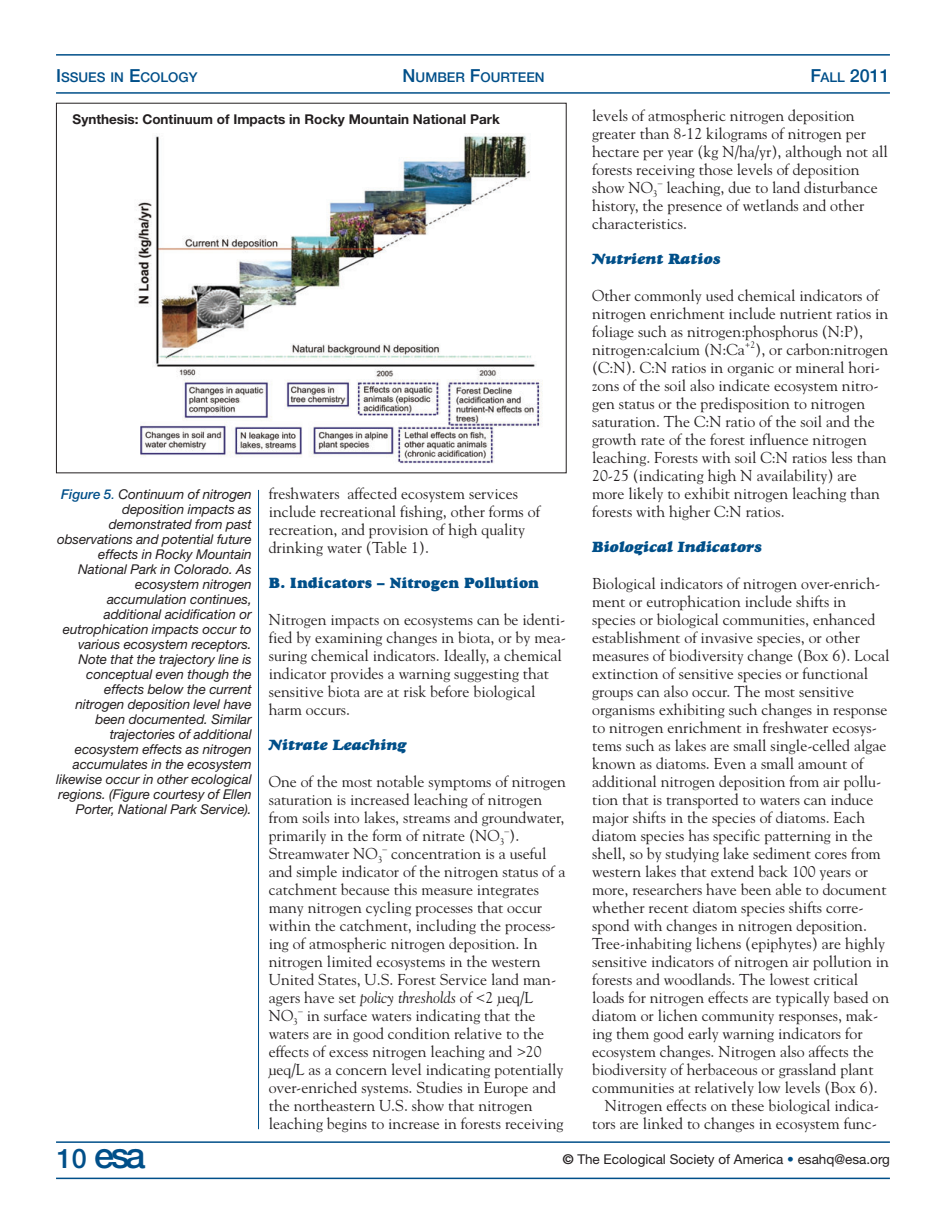
<style>
.page{position:relative;width:946px;height:1218px;background:#fff}
.page>*{position:absolute;margin:0;border:0;box-sizing:border-box;transform-origin:0 0}
.t1{font:500 36px "Helvetica Neue";color:#004f89}
.t2{font:500 18px "Helvetica Neue";color:#004f89}
.t3{font:15.75px/18px "Goudy";color:#231f20}
.t4{font:italic 15px "Goudy Heavyface";color:#004f89}
.t5{font:15px "Goudy Heavyface";color:#004f89}
.t6{font:italic 13.5px/15px "Helvetica Neue";letter-spacing:-.005em;color:#231f20;text-align:right}
.t7{font:700 13.5px "Helvetica Neue";color:#231f20}
.t8{font:13.5px "Helvetica Neue";color:#231f20}
.t9{font:500 13.5px "Helvetica Neue";color:#004f89}
.t10{font:9.45px "Goudy";color:#231f20}
.s1{font-size:18px}
.s2{font-size:13.5px}
.s3{font-weight:500;color:#004f89}
.s4{color:#004f89}
.s5{font-style:italic}
.s6{font-size:27px}
.s7{font-weight:700}
</style>
<div class="page">
<hr style="left:56px;top:92px;width:833px;height:2px;background:#004f89">
<hr style="left:56px;top:54px;width:833px;height:2px;background:#004f89">
<hr style="left:56px;top:1141px;width:833px;height:1px;background:#004f89">
<hr style="left:56px;top:1177px;width:833px;height:2px;background:#004f89">
<hr style="left:258px;top:490px;width:1px;height:639px;background:#004f89">
<img style="left:138px;top:135px;width:405px;height:329px">
<p class="t9" style="left:56px;top:72px;width:143px"><span class="s1">I</span>SSUES IN <span class="s1">E</span>COLOGY</p>
<p class="t9" style="left:402px;top:72px;width:143px"><span class="s1">N</span>UMBER <span class="s1">F</span>OURTEEN</p>
<p class="t2" style="left:810px;top:69px;width:81px">F<span class="s2">ALL</span> 2011</p>
<p class="t7" style="left:73px;top:114px;width:429px">Synthesis: Continuum of Impacts in Rocky Mountain National Park</p>
<p class="t6" style="left:56px;top:488px;width:197px"><span class="s3">Figure 5</span><span class="s4">.</span> Continuum of nitrogen deposition impacts as demonstrated from past observations and potential future effects in Rocky Mountain<br>National Park in Colorado. As ecosystem nitrogen accumulation continues, additional acidification or eutrophication impacts occur to various ecosystem receptors.<br>Note that the trajectory line is conceptual even though the effects below the current nitrogen deposition level have been documented. Similar trajectories of additional ecosystem effects as nitrogen accumulates in the ecosystem likewise occur in other ecological regions. (Figure courtesy of Ellen<br>Porter, National Park Service).</p>
<p class="t3" style="left:269px;top:486px;width:273px">freshwaters affected ecosystem services include recreational fishing, other forms of recreation, and provision of high quality drinking water (Table 1).</p>
<p class="t5" style="left:269px;top:577px;width:272px">B. Indicators – Nitrogen Pollution</p>
<p class="t3" style="left:269px;top:612px;width:298px">Nitrogen impacts on ecosystems can be identi&shy;fied by examining changes in biota, or by mea&shy;suring chemical indicators. Ideally, a chemical indicator provides a warning suggesting that sensitive biota are at risk before biological harm occurs.</p>
<p class="t4" style="left:269px;top:739px;width:139px">Nitrate Leaching</p>
<p class="t3" style="left:269px;top:774px;width:298px">One of the most notable symptoms of nitrogen saturation is increased leaching of nitrogen from soils into lakes, streams and groundwater, primarily in the form of nitrate (NO<sub>3</sub> ).</p>
<p class="t10" style="left:504px;top:827px;width:6px">–</p>
<p class="t3" style="left:269px;top:846px;width:298px;text-indent:122px">concentration is a useful and simple indicator of the nitrogen status of a catchment because this measure integrates many nitrogen cycling processes that occur within the catchment, including the process&shy;ing of atmospheric nitrogen deposition. In nitrogen limited ecosystems in the western United States, U.S. Forest Service land man&shy;agers have set <span class="s5">policy thresholds</span> of &lt;2 µeq/L NO<sub>3</sub></p>
<p class="t3" style="left:269px;top:846px;width:115px">Streamwater NO<sub>3</sub></p>
<p class="t10" style="left:382px;top:845px;width:6px">–</p>
<p class="t3" style="left:269px;top:1008px;width:296px;text-indent:38px">in surface waters indicating that the waters are in good condition relative to the effects of excess nitrogen leaching and &gt;20 µeq/L as a concern level indicating potentially over-enriched systems. Studies in Europe and the northeastern U.S. show that nitrogen leaching begins to increase in forests receiving</p>
<p class="t10" style="left:298px;top:1007px;width:6px">–</p>
<p class="t3" style="left:592px;top:108px;width:297px">levels of atmospheric nitrogen deposition greater than 8-12 kilograms of nitrogen per hectare per year (kg N/ha/yr), although not all forests receiving those levels of deposition show NO<sub>3</sub></p>
<p class="t3" style="left:592px;top:180px;width:287px;text-indent:74px">leaching, due to land disturbance history, the presence of wetlands and other characteristics.</p>
<p class="t4" style="left:592px;top:253px;width:130px">Nutrient Ratios</p>
<p class="t3" style="left:592px;top:288px;width:298px">Other commonly used chemical indicators of nitrogen enrichment include nutrient ratios in foliage such as nitrogen:phosphorus (N:P), nitrogen:calcium (N:Ca<sup>+2</sup>), or carbon:nitrogen (C:N). C:N ratios in organic or mineral hori&shy;zons of the soil also indicate ecosystem nitro&shy;gen status or the predisposition to nitrogen saturation. The C:N ratio of the soil and the growth rate of the forest influence nitrogen leaching. Forests with soil C:N ratios less than 20-25 (indicating high N availability) are more likely to exhibit nitrogen leaching than forests with higher C:N ratios.</p>
<p class="t4" style="left:592px;top:541px;width:171px">Biological Indicators</p>
<p class="t3" style="left:592px;top:576px;width:290px">Biological indicators of nitrogen over-enrich-</p>
<p class="t3" style="left:592px;top:594px;width:256px">ment or eutrophication include shifts in</p>
<p class="t3" style="left:592px;top:612px;width:284px">species or biological communities, enhanced</p>
<p class="t3" style="left:592px;top:630px;width:269px">establishment of invasive species, or other</p>
<p class="t3" style="left:592px;top:648px;width:299px">measures of biodiversity change (Box 6). Local</p>
<p class="t3" style="left:592px;top:666px;width:277px">extinction of sensitive species or functional</p>
<p class="t3" style="left:592px;top:684px;width:263px">groups can also occur. The most sensitive</p>
<p class="t3" style="left:592px;top:702px;width:297px">organisms exhibiting such changes in response</p>
<p class="t3" style="left:592px;top:720px;width:286px">to nitrogen enrichment in freshwater ecosys-</p>
<p class="t3" style="left:592px;top:738px;width:296px">tems such as lakes are small single-celled algae</p>
<p class="t3" style="left:592px;top:756px;width:273px">known as diatoms. Even a small amount of</p>
<p class="t3" style="left:592px;top:774px;width:291px">additional nitrogen deposition from air pollu-</p>
<p class="t3" style="left:592px;top:792px;width:283px">tion that is transported to waters can induce</p>
<p class="t3" style="left:592px;top:810px;width:274px">major shifts in the species of diatoms. Each</p>
<p class="t3" style="left:592px;top:828px;width:282px">diatom species has specific patterning in the</p>
<p class="t3" style="left:592px;top:846px;width:290px">shell, so by studying lake sediment cores from</p>
<p class="t3" style="left:592px;top:864px;width:277px">western lakes that extend back 100 years or</p>
<p class="t3" style="left:592px;top:882px;width:296px">more, researchers have been able to document</p>
<p class="t3" style="left:592px;top:900px;width:273px">whether recent diatom species shifts corre-</p>
<p class="t3" style="left:592px;top:918px;width:276px">spond with changes in nitrogen deposition.</p>
<p class="t3" style="left:592px;top:936px;width:294px">Tree-inhabiting lichens (epiphytes) are highly</p>
<p class="t3" style="left:592px;top:954px;width:298px">sensitive indicators of nitrogen air pollution in</p>
<p class="t3" style="left:592px;top:972px;width:268px">forests and woodlands. The lowest critical</p>
<p class="t3" style="left:592px;top:990px;width:298px">loads for nitrogen effects are typically based on</p>
<p class="t3" style="left:592px;top:1008px;width:288px">diatom or lichen community responses, mak-</p>
<p class="t3" style="left:592px;top:1026px;width:272px">ing them good early warning indicators for</p>
<p class="t3" style="left:592px;top:1044px;width:283px">ecosystem changes. Nitrogen also affects the</p>
<p class="t3" style="left:592px;top:1062px;width:283px">biodiversity of herbaceous or grassland plant</p>
<p class="t3" style="left:592px;top:1080px;width:287px">communities at relatively low levels (Box 6).</p>
<p class="t3" style="left:605px;top:1098px;width:276px">Nitrogen effects on these biological indica-</p>
<p class="t3" style="left:592px;top:1116px;width:286px">tors are linked to changes in ecosystem func-</p>
<p class="t10" style="left:657px;top:179px;width:6px">–</p>
<h1 class="t1" style="left:57px;top:1142px;width:90px"><span class="s6">10</span> esa</h1>
<p class="t8" style="left:562px;top:1154px;width:328px"><span class="s7">©</span> The Ecological Society of America <span class="s4">•</span> esahq@esa.org</p>
</div>
